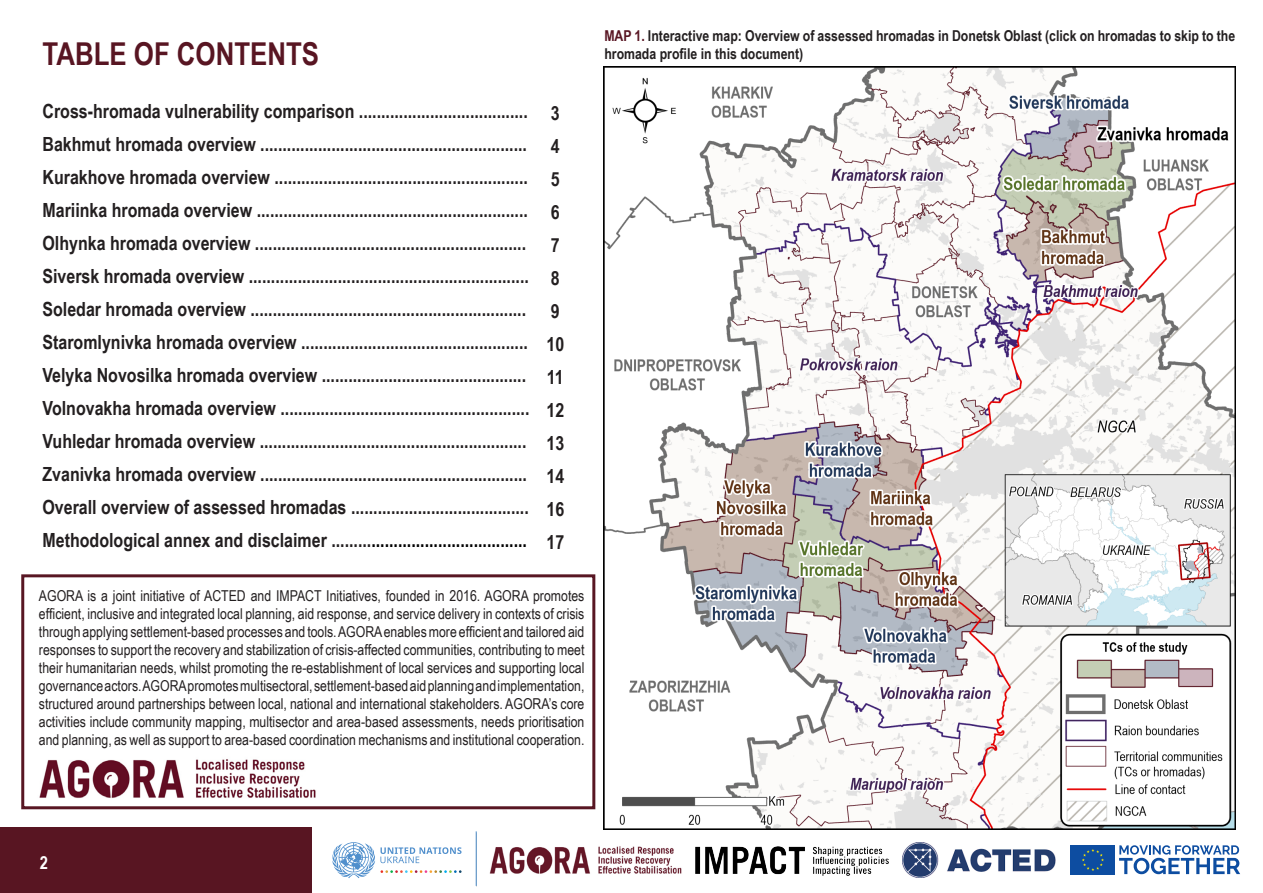
<style>
.page{position:relative;width:1263px;height:893px;background:#fff}
.page>*{position:absolute;margin:0;border:0;box-sizing:border-box;transform-origin:0 0}
.t1{font:700 31.5px "Arial Narrow";color:#581522}
.t2{font:700 19.5px/33px "Arial Narrow";color:#231f20}
.Secton_heading{font:700 18px "Arial Narrow";color:#fff}
.t3{font:15px/18px "Arial Narrow";color:#231f20;text-align:justify}
.t4{font:700 15px/18px "Arial Narrow";color:#231f20}
.s1{color:#000}
.s2{color:#581522}
</style>
<div class="page">
<div style="left:21px;top:574px;width:574px;height:235px;border:3px solid #581623"></div>
<img style="left:604px;top:67px;width:631px;height:762px">
<img style="left:39px;top:759px;width:277px;height:39px">
<div style="left:0;top:828px;width:312px;height:65px;background:#581522"></div>
<hr style="left:476px;top:831px;width:1px;height:55px;background:#4f90cd">
<img style="left:903px;top:842px;width:153px;height:36px">
<svg style="left:332px;top:842px;width:130px;height:36px"></svg>
<svg style="left:1119px;top:845px;width:121px;height:29px"></svg>
<svg style="left:1070px;top:845px;width:1px;height:30px"></svg>
<div style="left:1071px;top:845px;width:44px;height:30px;background:#0d4da1"></div>
<svg style="left:1082px;top:849px;width:22px;height:22px"></svg>
<img style="left:489px;top:846px;width:193px;height:28px">
<img style="left:695px;top:847px;width:194px;height:28px">
<p class="t1" style="left:43px;top:31px;width:278px">TABLE OF CONTENTS</p>
<p class="t2" style="left:43px;top:94px;width:487px">Cross-hromada vulnerability comparison ......................................</p>
<p class="t2" style="left:43px;top:127px;width:486px">Bakhmut hromada overview ............................................................</p>
<p class="t2" style="left:43px;top:160px;width:487px">Kurakhove hromada overview .........................................................</p>
<p class="t2" style="left:43px;top:193px;width:487px">Mariinka hromada overview .............................................................</p>
<p class="t2" style="left:43px;top:226px;width:485px">Olhynka hromada overview .............................................................</p>
<p class="t2" style="left:43px;top:259px;width:488px">Siversk hromada overview ...............................................................</p>
<p class="t2" style="left:43px;top:292px;width:485px">Soledar hromada overview ..............................................................</p>
<p class="t2" style="left:43px;top:325px;width:487px">Staromlynivka hromada overview ...................................................</p>
<p class="t2" style="left:43px;top:358px;width:485px">Velyka Novosilka hromada overview ..............................................</p>
<p class="t2" style="left:43px;top:391px;width:488px">Volnovakha hromada overview ........................................................</p>
<p class="t2" style="left:43px;top:424px;width:485px">Vuhledar hromada overview ............................................................</p>
<p class="t2" style="left:43px;top:457px;width:488px">Zvanivka hromada overview ............................................................<br>Overall overview of assessed hromadas ........................................</p>
<p class="t2" style="left:43px;top:523px;width:486px">Methodological annex and disclaimer .........<span class="s1">...................................</span></p>
<p class="t3" style="left:39px;top:586px;width:547px">AGORA is a joint initiative of ACTED and IMPACT Initiatives, founded in 2016. AGORA promotes</p>
<p class="t3" style="left:39px;top:604px;width:547px">efficient, inclusive and integrated local planning, aid response, and service delivery in contexts of crisis through applying settlement-based processes and tools. AGORA enables more efficient and tailored aid responses to support the recovery and stabilization of crisis-affected communities, contributing to meet their humanitarian needs, whilst promoting the re-establishment of local services and supporting local governance actors. AGORA promotes multisectoral, settlement-based aid planning and implementation, structured around partnerships between local, national and international stakeholders. AGORA’s core activities include community mapping, multisector and area-based assessments, needs prioritisation and planning, as well as support to area-based coordination mechanisms and institutional cooperation.</p>
<p class="t2" style="left:551px;top:96px;width:10px">3</p>
<p class="t2" style="left:551px;top:129px;width:10px">4</p>
<p class="t2" style="left:551px;top:162px;width:10px">5</p>
<p class="t2" style="left:551px;top:195px;width:10px">6</p>
<p class="t2" style="left:551px;top:228px;width:10px">7</p>
<p class="t2" style="left:551px;top:261px;width:10px">8</p>
<p class="t2" style="left:551px;top:294px;width:10px">9</p>
<p class="t2" style="left:546px;top:327px;width:19px">10</p>
<p class="t2" style="left:547px;top:360px;width:18px">11</p>
<p class="t2" style="left:546px;top:393px;width:19px">12</p>
<p class="t2" style="left:546px;top:426px;width:19px">13</p>
<p class="t2" style="left:546px;top:459px;width:19px">14</p>
<p class="t2" style="left:546px;top:492px;width:19px">16</p>
<p class="t2" style="left:546px;top:525px;width:19px">17</p>
<p class="t4" style="left:604px;top:26px;width:632px"><span class="s2">MAP 1.</span> Interactive map: Overview of assessed hromadas in Donetsk Oblast (click on hromadas to skip to the hromada profile in this document)</p>
<p class="Secton_heading" style="left:40px;top:848px;width:10px">2</p>
</div>
